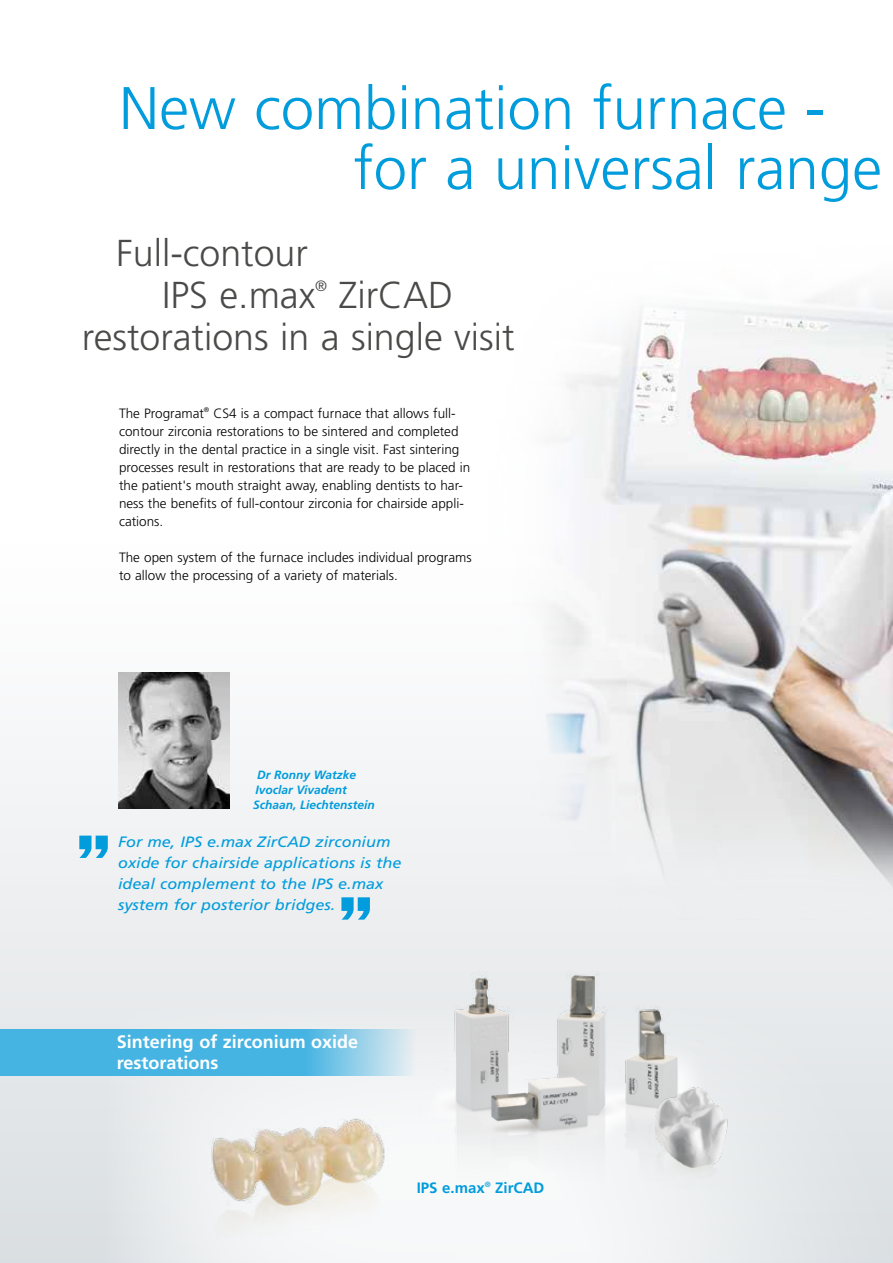
<style>
.page{position:relative;width:893px;height:1263px;background:#fff}
.page>*{position:absolute;margin:0;border:0;box-sizing:border-box;transform-origin:0 0}
.t1{font:300 60px/60px "Frutiger";color:#009cdc}
.t2{font:300 37.5px/42px "Frutiger";color:#4a4a49;text-align:right}
.t3{font:700 18px/21px "Frutiger";color:#fff}
.t4{font:italic 15px/21px "Frutiger";color:#009cdc;scale:1.08 1}
.t5{font:700 15px "Frutiger";color:#009cdc}
.t6{font:300 15px "Frutiger";color:#4a4a49}
.t7{font:300 13.5px/18px "Frutiger";color:#000}
.t8{font:italic 700 12px/15px "Frutiger";color:#009cdc}
</style>
<div class="page">
<div style="left:0;top:544px;width:893px;height:719px;background:linear-gradient(to bottom,#fff,#dadfe2)"></div>
<div style="left:102px;top:1000px;width:791px;height:263px;background:#e6e9eb"></div>
<svg style="left:79px;top:836px;width:29px;height:22px"></svg>
<svg style="left:341px;top:897px;width:29px;height:23px"></svg>
<img style="left:119px;top:672px;width:110px;height:137px">
<svg style="left:0;top:1029px;width:393px;height:47px;background:#53b9e4"></svg>
<img style="left:211px;top:1114px;width:182px;height:149px">
<img style="left:393px;top:963px;width:335px;height:300px">
<img style="left:642px;top:1080px;width:86px;height:140px">
<img style="left:378px;top:293px;width:515px;height:664px">
<h1 class="t1" style="left:354px;top:79px;width:530px;text-indent:-235px">New combination furnace - for a universal range</h1>
<h2 class="t2" style="left:116px;top:233px;width:201px">Full-contour<br>IPS e.max</h2>
<p class="t6" style="left:315px;top:277px;width:13px">®</p>
<h2 class="t2" style="left:82px;top:275px;width:434px;text-align:left;text-indent:257px">ZirCAD restorations in a single visit</h2>
<p class="t7" style="left:119px;top:405px;width:353px">The Programat<sup>®</sup> CS4 is a compact furnace that allows full&shy;contour zirconia restorations to be sintered and completed directly in the dental practice in a single visit. Fast sintering processes result in restorations that are ready to be placed in the patient's mouth straight away, enabling dentists to har&shy;ness the benefits of full-contour zirconia for chairside appli&shy;cations.</p>
<p class="t7" style="left:119px;top:549px;width:354px">The open system of the furnace includes individual programs to allow the processing of a variety of materials.</p>
<p class="t8" style="left:253px;top:767px;width:123px;text-indent:4px">Dr Ronny Watzke<br>Ivoclar Vivadent<br>Schaan, Liechtenstein</p>
<p class="t4" style="left:118px;top:831px;width:264px">For me, IPS e.max ZirCAD zirconium oxide for chairside applications is the ideal complement to the IPS e.max system for posterior bridges.</p>
<h3 class="t3" style="left:117px;top:1031px;width:243px">Sintering of zirconium oxide restorations</h3>
<p class="t5" style="left:417px;top:1179px;width:129px">IPS e.max<sup>®</sup> ZirCAD</p>
</div>
